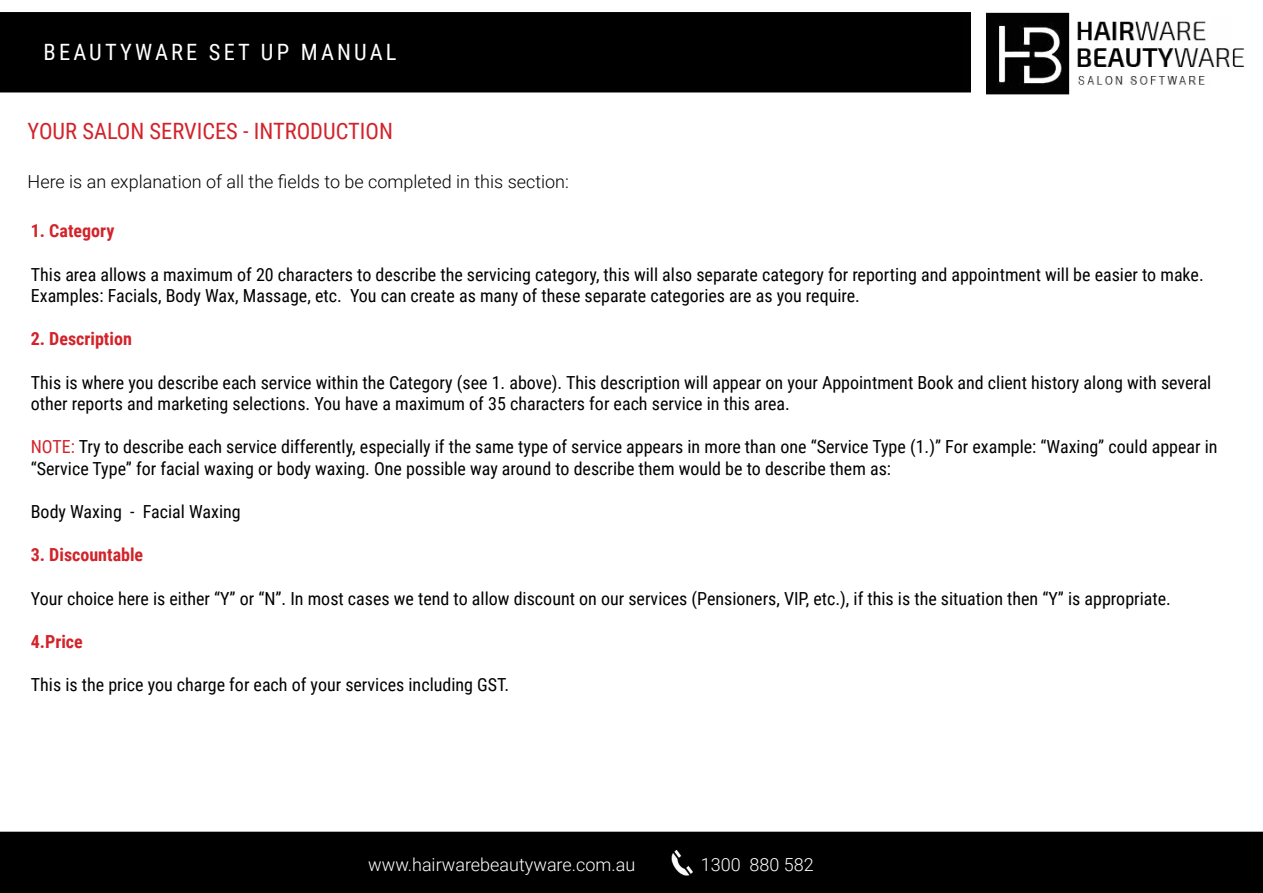
<style>
.page{position:relative;width:1263px;height:893px;background:#fff}
.page>*{position:absolute;margin:0;border:0;box-sizing:border-box;transform-origin:0 0}
.t1{font:22.5px "Roboto Condensed";color:#d2232a}
.t2{font:22.5px "Roboto Condensed";letter-spacing:.14em;color:#fff}
.t3{font:18px/21.6px "Roboto Condensed";color:#000}
.t4{font:300 18px "Roboto";color:#000}
.t5{font:700 18px "Roboto Condensed";color:#d2232a}
.t6{font:300 18px "Roboto";color:#fff}
.s1{color:#d2232a}
</style>
<div class="page">
<div style="left:1px;top:13px;width:969px;height:79px;background:#000"></div>
<div style="left:0;top:12px;width:971px;height:80px;border:2px solid #000"></div>
<div style="left:0;top:832px;width:1263px;height:61px;background:#000"></div>
<img style="left:962px;top:12px;width:283px;height:83px">
<img style="left:671px;top:851px;width:21px;height:25px">
<p class="t2" style="left:44px;top:36px;width:354px">BEAUTYWARE SET UP MANUAL</p>
<p class="t1" style="left:28px;top:116px;width:367px">YOUR SALON SERVICES - INTRODUCTION</p>
<p class="t4" style="left:28px;top:169px;width:543px">Here is an explanation of all the fields to be completed in this section:</p>
<p class="t5" style="left:31px;top:218px;width:85px">1. Category</p>
<p class="t3" style="left:31px;top:263px;width:1174px">This area allows a maximum of 20 characters to describe the servicing category, this will also separate category for reporting and appointment will be easier to make.<br>Examples: Facials, Body Wax, Massage, etc. You can create as many of these separate categories are as you require.</p>
<p class="t5" style="left:31px;top:326px;width:103px">2. Description</p>
<p class="t3" style="left:31px;top:371px;width:1182px">This is where you describe each service within the Category (see 1. above). This description will appear on your Appointment Book and client history along with several other reports and marketing selections. You have a maximum of 35 characters for each service in this area.</p>
<p class="t3" style="left:31px;top:436px;width:1188px"><span class="s1">NOTE:</span> Try to describe each service differently, especially if the same type of service appears in more than one “Service Type (1.)” For example: “Waxing” could appear in “Service Type” for facial waxing or body waxing. One possible way around to describe them would be to describe them as:</p>
<p class="t3" style="left:31px;top:500px;width:211px">Body Waxing - Facial Waxing</p>
<p class="t5" style="left:31px;top:542px;width:114px">3. Discountable</p>
<p class="t3" style="left:31px;top:587px;width:1141px">Your choice here is either “Y” or “N”. In most cases we tend to allow discount on our services (Pensioners, VIP, etc.), if this is the situation then “Y” is appropriate.</p>
<p class="t5" style="left:31px;top:629px;width:54px">4.Price</p>
<p class="t3" style="left:31px;top:673px;width:480px">This is the price you charge for each of your services including GST.</p>
<p class="t6" style="left:368px;top:852px;width:269px">www.hairwarebeautyware.com.au</p>
<p class="t6" style="left:701px;top:852px;width:114px">1300 880 582</p>
</div>
